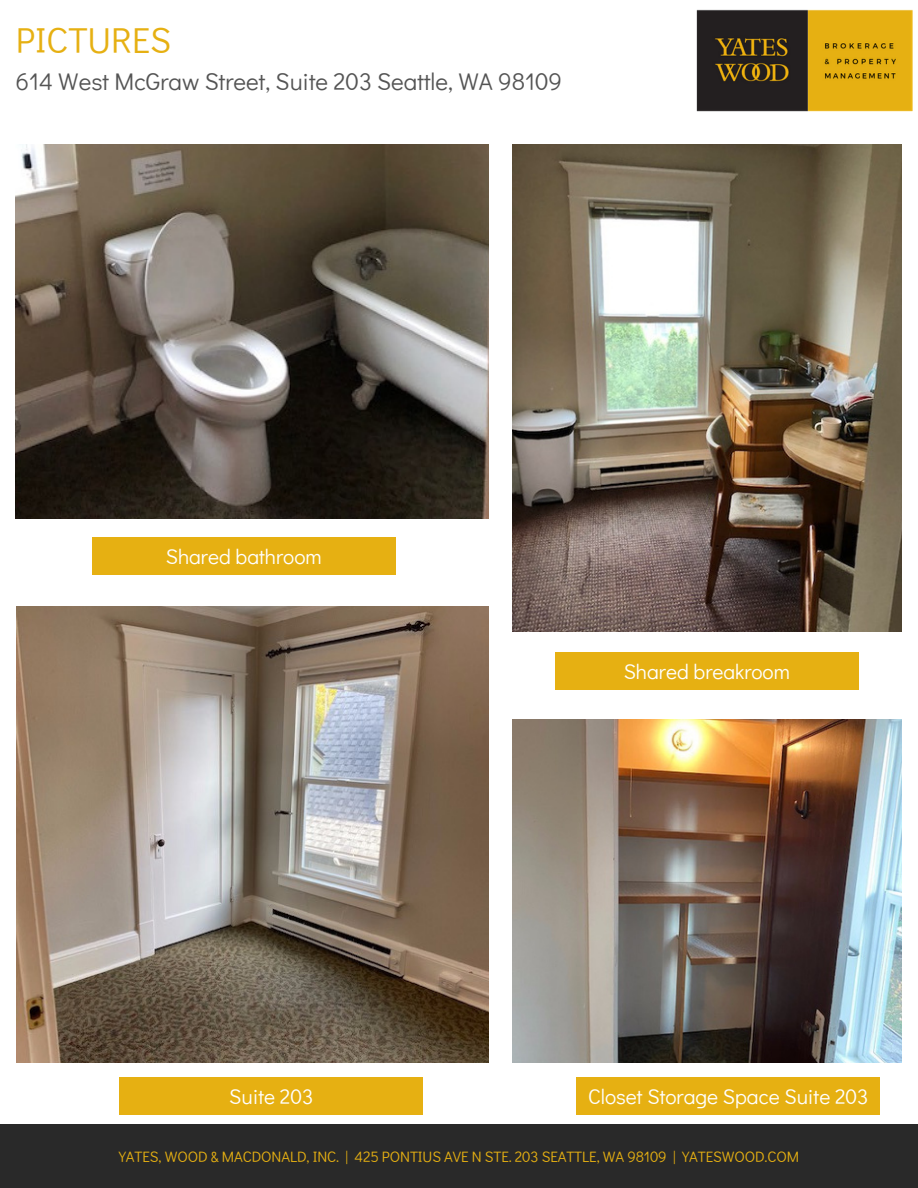
<style>
.page{position:relative;width:918px;height:1188px;background:#fff}
.page>*{position:absolute;margin:0;border:0;box-sizing:border-box;transform-origin:0 0}
.t1{font:36px "Didact Gothic";color:#e6b012}
.t2{font:24px "Didact Gothic";color:#545454}
.t3{font:21px "Didact Gothic";color:#fff}
.t4{font:15px "Didact Gothic";letter-spacing:-.005em;color:#e6b012}
</style>
<div class="page">
<div style="left:0;top:1125px;width:918px;height:63px;background:#292929"></div>
<img style="left:696px;top:9px;width:217px;height:103px">
<img style="left:512px;top:144px;width:390px;height:487px">
<img style="left:16px;top:144px;width:472px;height:375px">
<div style="left:555px;top:653px;width:304px;height:37px;background:#e6b012"></div>
<div style="left:92px;top:537px;width:304px;height:38px;background:#e6b012"></div>
<img style="left:512px;top:720px;width:389px;height:343px">
<div style="left:576px;top:1078px;width:304px;height:37px;background:#e6b012"></div>
<img style="left:16px;top:607px;width:473px;height:455px">
<div style="left:119px;top:1078px;width:304px;height:37px;background:#e6b012"></div>
<h1 class="t1" style="left:16px;top:15px;width:157px">PICTURES</h1>
<h2 class="t2" style="left:16px;top:65px;width:548px">614 West McGraw Street, Suite 203 Seattle, WA 98109</h2>
<h3 class="t3" style="left:166px;top:542px;width:157px">Shared bathroom</h3>
<h3 class="t3" style="left:624px;top:657px;width:168px">Shared breakroom</h3>
<h3 class="t3" style="left:229px;top:1082px;width:85px">Suite 203</h3>
<h3 class="t3" style="left:588px;top:1082px;width:282px">Closet Storage Space Suite 203</h3>
<p class="t4" style="left:119px;top:1146px;width:682px">YATES, WOOD &amp; MACDONALD, INC. | 425 PONTIUS AVE N STE. 203 SEATTLE, WA 98109 | YATESWOOD.COM</p>
</div>
